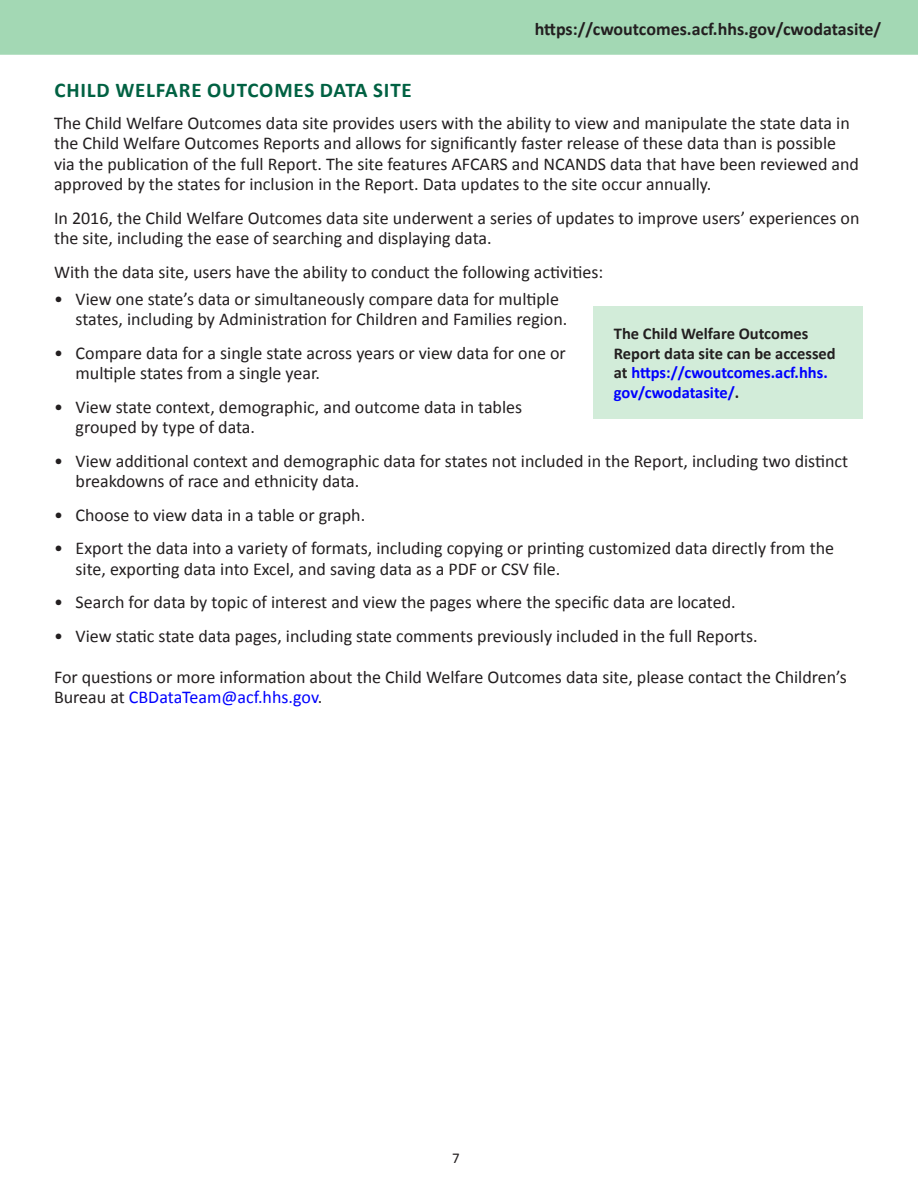
<style>
.page{position:relative;width:918px;height:1188px;background:#fff}
.page>*{position:absolute;margin:0;border:0;box-sizing:border-box;transform-origin:0 0}
.t1{font:700 21px "Calibri";letter-spacing:.04em;color:#006142}
.t2{font:18px/20.2px "Calibri";color:#231f20}
.t3{font:700 18px "Calibri";color:#231f20}
.t4{font:700 16.5px/19.5px "Calibri";color:#231f20}
.t5{font:15px "Calibri";color:#231f20}
.s1{color:#00f}
</style>
<div class="page">
<div style="left:0;top:0;width:918px;height:55px;background:#a3d8b4;border:2px solid #a3d8b4"></div>
<div style="left:594px;top:306px;width:269px;height:113px;background:#d2ecd9"></div>
<p class="t3" style="left:535px;top:17px;width:348px">https://cwoutcomes.acf.hhs.gov/cwodatasite/</p>
<h2 class="t1" style="left:54px;top:76px;width:359px">CHILD WELFARE OUTCOMES DATA SITE</h2>
<p class="t2" style="left:54px;top:113px;width:807px">The Child Welfare Outcomes data site provides users with the ability to view and manipulate the state data in the Child Welfare Outcomes Reports and allows for significantly faster release of these data than is possible via the publication of the full Report. The site features AFCARS and NCANDS data that have been reviewed and approved by the states for inclusion in the Report. Data updates to the site occur annually.</p>
<p class="t2" style="left:54px;top:208px;width:807px">In 2016, the Child Welfare Outcomes data site underwent a series of updates to improve users’ experiences on the site, including the ease of searching and displaying data.</p>
<p class="t2" style="left:54px;top:262px;width:551px">With the data site, users have the ability to conduct the following activities:</p>
<p class="t2" style="left:76px;top:289px;width:493px;text-indent:-22px">• View one state’s data or simultaneously compare data for multiple states, including by Administration for Children and Families region.</p>
<p class="t2" style="left:76px;top:343px;width:492px;text-indent:-22px">• Compare data for a single state across years or view data for one or multiple states from a single year.</p>
<p class="t2" style="left:76px;top:397px;width:448px;text-indent:-22px">• View state context, demographic, and outcome data in tables grouped by type of data.</p>
<p class="t2" style="left:76px;top:451px;width:774px;text-indent:-22px">• View additional context and demographic data for states not included in the Report, including two distinct breakdowns of race and ethnicity data.</p>
<p class="t2" style="left:54px;top:505px;width:313px">• Choose to view data in a table or graph.</p>
<p class="t2" style="left:76px;top:538px;width:760px;text-indent:-22px">• Export the data into a variety of formats, including copying or printing customized data directly from the site, exporting data into Excel, and saving data as a PDF or CSV file.</p>
<p class="t2" style="left:54px;top:592px;width:683px">• Search for data by topic of interest and view the pages where the specific data are located.</p>
<p class="t2" style="left:54px;top:626px;width:705px">• View static state data pages, including state comments previously included in the full Reports.</p>
<p class="t2" style="left:54px;top:667px;width:794px">For questions or more information about the Child Welfare Outcomes data site, please contact the Children’s<br>Bureau at <span class="s1">CBDataTeam@acf.hhs.gov</span>.</p>
<p class="t4" style="left:614px;top:324px;width:223px">The Child Welfare Outcomes<br>Report data site can be accessed at <span class="s1">https://cwoutcomes.acf.hhs. gov/cwodatasite/</span>.</p>
<p class="t5" style="left:452px;top:1148px;width:9px">7</p>
</div>
